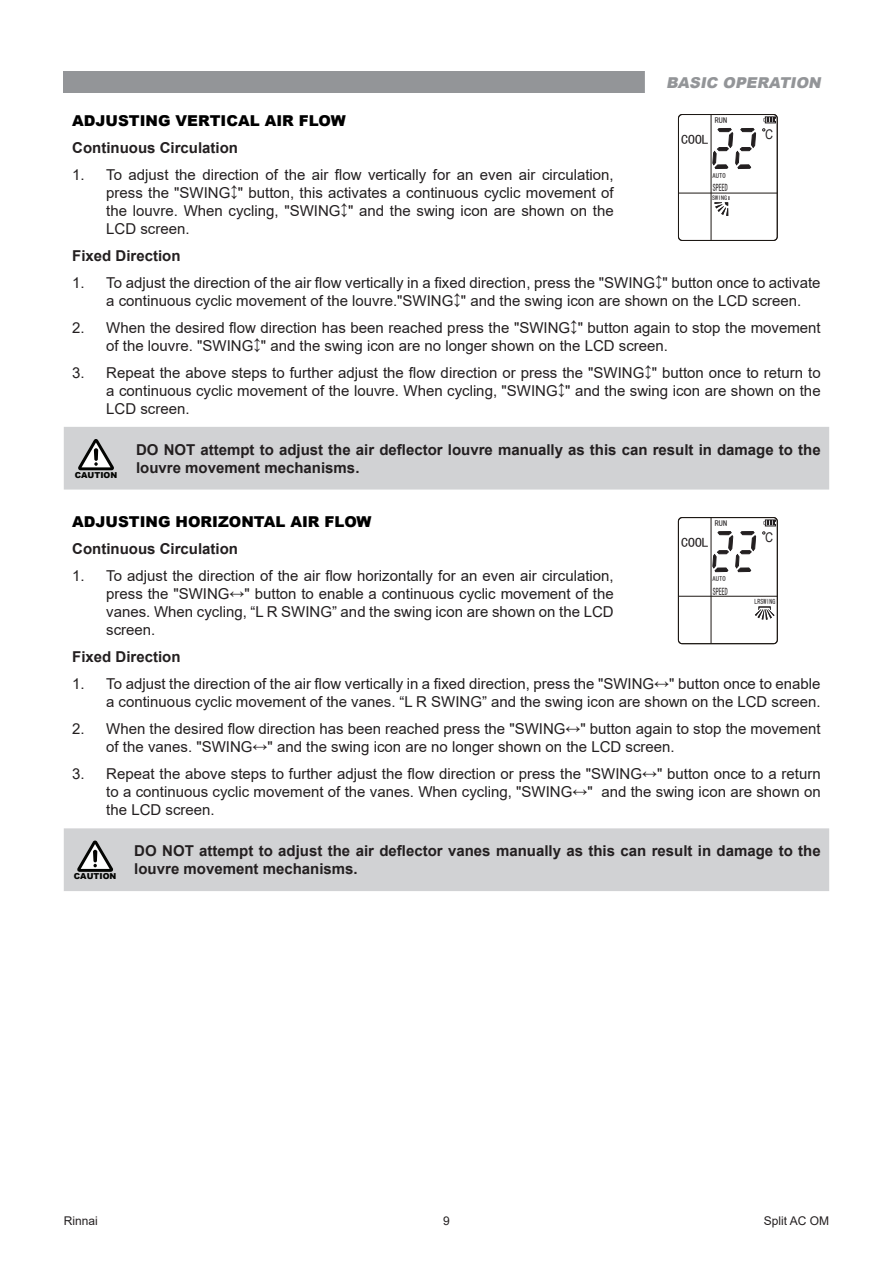
<style>
.page{position:relative;width:893px;height:1263px;background:#fff}
.page>*{position:absolute;margin:0;border:0;box-sizing:border-box;transform-origin:0 0}
.t1{font:15px/18px "Arial";color:#231f20;text-align:justify}
.t2{font:700 15px/18px "Arial";color:#231f20}
.t3{font:900 15px "Arial";color:#000}
.t4{font:italic 900 15px "Arial";color:#939598}
.t5{font:13.35px "Arial";color:#231f20;scale:.82 1}
.t6{font:13.2px "Sim Hei";color:#231f20;scale:1.04 1}
.t7{font:12px "Arial";color:#231f20}
.t8{font:10.5px "Sim Hei";color:#231f20;scale:.57 1}
.t9{font:900 8.25px "Arial";color:#040503}
.t10{font:8.25px "Sim Hei";color:#231f20}
.t11{font:7.5px "Sim Hei";color:#231f20;scale:.8 1}
.t12{font:7.05px "Sim Hei";color:#231f20;scale:.94 1}
.t13{font:6.6px "Sim Hei";color:#231f20;scale:.91 1}
</style>
<div class="page">
<div style="left:64px;top:427px;width:765px;height:63px;background:#d1d2d4"></div>
<svg style="left:78px;top:439px;width:36px;height:31px"></svg>
<svg style="left:94px;top:448px;width:4px;height:13px"></svg>
<div style="left:64px;top:828px;width:765px;height:63px;background:#d1d2d4"></div>
<svg style="left:77px;top:840px;width:36px;height:32px"></svg>
<svg style="left:93px;top:850px;width:4px;height:12px"></svg>
<div style="left:678px;top:114px;width:100px;height:127px;border:1px solid #1d1814;border-radius:4px"></div>
<hr style="left:679px;top:193px;width:98px;height:1px;background:#1d1814">
<hr style="left:711px;top:114px;width:1px;height:126px;background:#1d1814">
<svg style="left:763px;top:117px;width:13px;height:6px"></svg>
<svg style="left:713px;top:128px;width:43px;height:41px"></svg>
<svg style="left:714px;top:196px;width:16px;height:20px"></svg>
<div style="left:678px;top:517px;width:100px;height:127px;border:1px solid #1d1814;border-radius:4px"></div>
<hr style="left:678px;top:596px;width:99px;height:1px;background:#1d1814">
<hr style="left:711px;top:517px;width:1px;height:126px;background:#1d1814">
<svg style="left:763px;top:520px;width:13px;height:6px"></svg>
<svg style="left:755px;top:606px;width:19px;height:14px"></svg>
<svg style="left:712px;top:531px;width:44px;height:41px"></svg>
<div style="left:64px;top:71px;width:765px;height:21px;background:#939598"></div>
<div style="left:645px;top:64px;width:197px;height:36px;background:#fff"></div>
<p class="t4" style="left:666px;top:72px;width:160px">BASIC OPERATION</p>
<p class="t3" style="left:72px;top:109px;width:275px">ADJUSTING VERTICAL AIR FLOW</p>
<p class="t2" style="left:72px;top:138px;width:167px">Continuous Circulation</p>
<p class="t1" style="left:106px;top:165px;width:509px;text-indent:-34px">1. To adjust the direction of the air flow vertically for an even air circulation, press the "SWING↕" button, this activates a continuous cyclic movement of the louvre. When cycling, "SWING↕" and the swing icon are shown on the LCD screen.</p>
<p class="t2" style="left:72px;top:246px;width:110px">Fixed Direction</p>
<p class="t1" style="left:106px;top:273px;width:716px;text-indent:-34px">1. To adjust the direction of the air flow vertically in a fixed direction, press the "SWING↕" button once to activate a continuous cyclic movement of the louvre. "SWING↕" and the swing icon are shown on the LCD screen.</p>
<p class="t1" style="left:106px;top:318px;width:716px;text-indent:-34px">2. When the desired flow direction has been reached press the "SWING↕" button again to stop the movement of the louvre. "SWING↕" and the swing icon are no longer shown on the LCD screen.</p>
<p class="t1" style="left:106px;top:363px;width:716px;text-indent:-34px">3. Repeat the above steps to further adjust the flow direction or press the "SWING↕" button once to return to a continuous cyclic movement of the louvre. When cycling, "SWING↕" and the swing icon are shown on the LCD screen.</p>
<p class="t10" style="left:715px;top:116px;width:14px">RUN</p>
<p class="t5" style="left:765px;top:125px;width:12px">C</p>
<p class="t6" style="left:681px;top:132px;width:28px">COOL</p>
<p class="t12" style="left:713px;top:172px;width:16px">AUTO</p>
<p class="t13" style="left:712px;top:195px;width:18px">SWING</p>
<p class="t8" style="left:713px;top:182px;width:28px">SPEED</p>
<p class="t9" style="left:75px;top:469px;width:44px">CAUTION</p>
<p class="t2" style="left:136px;top:441px;width:686px">DO NOT attempt to adjust the air deflector louvre manually as this can result in damage to the louvre movement mechanisms.</p>
<p class="t3" style="left:72px;top:511px;width:301px">ADJUSTING HORIZONTAL AIR FLOW</p>
<p class="t2" style="left:72px;top:540px;width:167px">Continuous Circulation</p>
<p class="t1" style="left:106px;top:567px;width:509px;text-indent:-34px">1. To adjust the direction of the air flow horizontally for an even air circulation, press the "SWING↔" button to enable a continuous cyclic movement of the vanes. When cycling, “L R SWING” and the swing icon are shown on the LCD screen.</p>
<p class="t2" style="left:72px;top:648px;width:110px">Fixed Direction</p>
<p class="t1" style="left:72px;top:675px;width:750px;text-align:right">1. To adjust the direction of the air flow vertically in a fixed direction, press the "SWING↔" button once to enable a continuous cyclic movement of the vanes. “L R SWING” and the swing icon are shown on the LCD screen.</p>
<p class="t1" style="left:106px;top:720px;width:716px;text-indent:-34px">2. When the desired flow direction has been reached press the "SWING↔" button again to stop the movement of the vanes. "SWING↔" and the swing icon are no longer shown on the LCD screen.</p>
<p class="t1" style="left:106px;top:765px;width:716px;text-indent:-34px">3. Repeat the above steps to further adjust the flow direction or press the "SWING↔" button once to a return to a continuous cyclic movement of the vanes. When cycling, "SWING↔" and the swing icon are shown on the LCD screen.</p>
<p class="t10" style="left:715px;top:519px;width:14px">RUN</p>
<p class="t5" style="left:765px;top:528px;width:12px">C</p>
<p class="t6" style="left:681px;top:535px;width:28px">COOL</p>
<p class="t12" style="left:713px;top:575px;width:16px">AUTO</p>
<p class="t8" style="left:713px;top:586px;width:28px">SPEED</p>
<p class="t11" style="left:755px;top:598px;width:28px">LRSWING</p>
<p class="t9" style="left:74px;top:870px;width:44px">CAUTION</p>
<p class="t2" style="left:134px;top:842px;width:688px">DO NOT attempt to adjust the air deflector vanes manually as this can result in damage to the louvre movement mechanisms.</p>
<p class="t7" style="left:64px;top:1212px;width:36px">Rinnai</p>
<p class="t7" style="left:443px;top:1212px;width:8px">9</p>
<p class="t7" style="left:764px;top:1212px;width:67px">Split AC OM</p>
</div>
